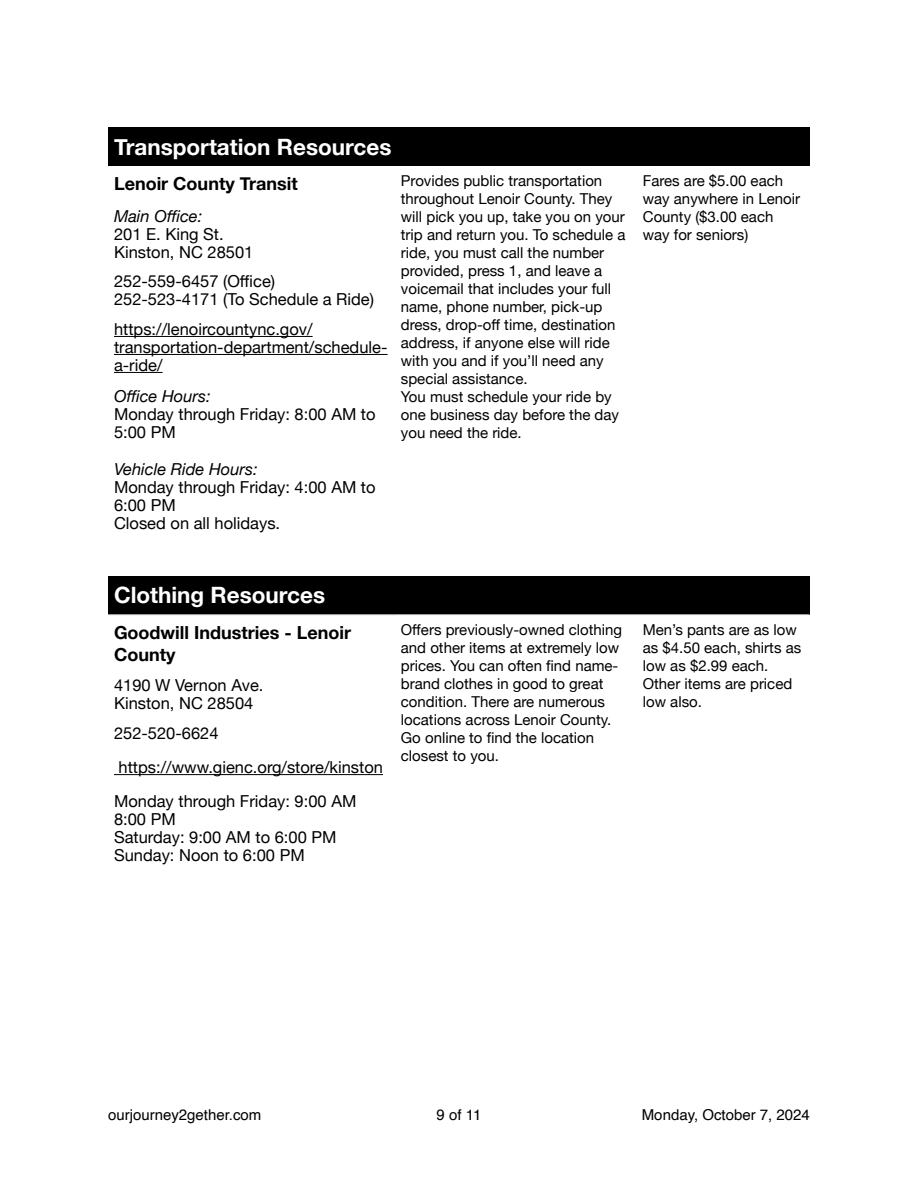
<style>
.page{position:relative;width:918px;height:1188px;background:#fff}
.page>*{position:absolute;margin:0;border:0;box-sizing:border-box;transform-origin:0 0}
.t1{font:700 22.5px "Helvetica Neue";color:#fff}
.t2{font:700 18px/22.5px "Helvetica Neue";color:#000}
.t3{font:16.5px/18px "Helvetica Neue";color:#000}
.t4{font:italic 16.5px "Helvetica Neue";color:#000}
.t5{font:15px/18px "Helvetica Neue";color:#000}
.t6{font:15px "Helvetica";color:#000}
</style>
<div class="page">
<div style="left:108px;top:128px;width:701px;height:38px;background:#000"></div>
<hr style="left:114px;top:336px;width:199px;height:1px;background:#000">
<hr style="left:114px;top:354px;width:274px;height:1px;background:#000">
<hr style="left:114px;top:372px;width:49px;height:1px;background:#000">
<div style="left:108px;top:576px;width:701px;height:39px;background:#000"></div>
<hr style="left:114px;top:774px;width:269px;height:1px;background:#000">
<hr style="left:108px;top:614px;width:701px;height:1px;background:#a6a6a6">
<h1 class="t1" style="left:114px;top:133px;width:279px">Transportation Resources</h1>
<p class="t2" style="left:114px;top:172px;width:185px">Lenoir County Transit</p>
<p class="t5" style="left:401px;top:172px;width:226px">Provides public transportation throughout Lenoir County. They will pick you up, take you on your trip and return you. To schedule a ride, you must call the number provided, press 1, and leave a voicemail that includes your full name, phone number, pick-up dress, drop-off time, destination address, if anyone else will ride with you and if you’ll need any special assistance.<br>You must schedule your ride by one business day before the day you need the ride.</p>
<p class="t5" style="left:643px;top:172px;width:159px">Fares are $5.00 each way anywhere in Lenoir<br>County ($3.00 each way for seniors)</p>
<p class="t4" style="left:114px;top:206px;width:90px">Main Office:</p>
<p class="t3" style="left:114px;top:225px;width:141px">201 E. King St.<br>Kinston, NC 28501</p>
<p class="t3" style="left:114px;top:272px;width:262px">252-559-6457 (Office)<br>252-523-4171 (To Schedule a Ride)</p>
<p class="t3" style="left:114px;top:320px;width:275px">https://lenoircountync.gov/ transportation-department/schedule&shy;a-ride/</p>
<p class="t4" style="left:114px;top:386px;width:98px">Office Hours:</p>
<p class="t3" style="left:114px;top:405px;width:263px">Monday through Friday: 8:00 AM to<br>5:00 PM</p>
<p class="t4" style="left:114px;top:460px;width:145px">Vehicle Ride Hours:</p>
<p class="t3" style="left:114px;top:478px;width:263px">Monday through Friday: 4:00 AM to<br>6:00 PM<br>Closed on all holidays.</p>
<h1 class="t1" style="left:114px;top:581px;width:213px">Clothing Resources</h1>
<p class="t2" style="left:114px;top:621px;width:239px">Goodwill Industries - Lenoir<br>County</p>
<p class="t5" style="left:401px;top:621px;width:223px">Offers previously-owned clothing and other items at extremely low prices. You can often fi nd name&shy;brand clothes in good to great condition. There are numerous locations across Lenoir County.<br>Go online to fi nd the location closest to you.</p>
<p class="t5" style="left:643px;top:621px;width:160px">Men’s pants are as low as $4.50 each, shirts as low as $2.99 each.<br>Other items are priced low also.</p>
<p class="t3" style="left:114px;top:676px;width:151px">4190 W Vernon Ave.<br>Kinston, NC 28504</p>
<p class="t3" style="left:114px;top:716px;width:271px;line-height:34px">252-520-6624 https://www.gienc.org/store/kinston<br>Monday through Friday: 9:00 AM</p>
<p class="t3" style="left:114px;top:810px;width:224px">8:00 PM<br>Saturday: 9:00 AM to 6:00 PM<br>Sunday: Noon to 6:00 PM</p>
<p class="t6" style="left:108px;top:1108px;width:155px">ourjourney2gether.com</p>
<p class="t6" style="left:437px;top:1108px;width:46px">9 of 11</p>
<p class="t6" style="left:642px;top:1108px;width:170px">Monday, October 7, 2024</p>
</div>
